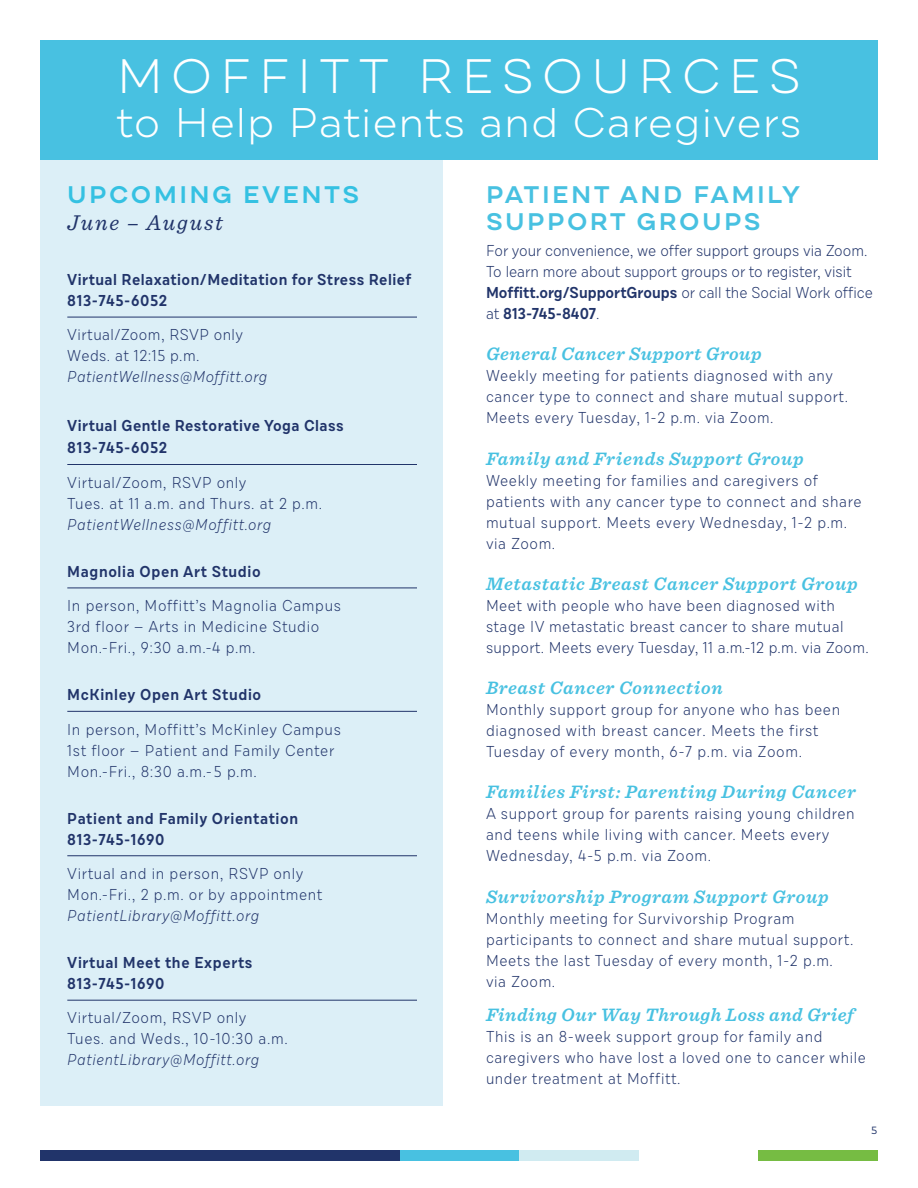
<style>
.page{position:relative;width:918px;height:1188px;background:#fff}
.page>*{position:absolute;margin:0;border:0;box-sizing:border-box;transform-origin:0 0}
.t1{font:300 48.3px "Draft A";letter-spacing:.16em;color:#fff}
.t2{font:300 41.4px "Draft A";letter-spacing:.02em;color:#fff}
.t3{font:600 24px/27px "Draft A";letter-spacing:.1em;color:#48c1e1}
.t4{font:600 24px "Draft A";letter-spacing:.1em;color:#35c1e2}
.t5{font:italic 22.5px "Sentinel";letter-spacing:.08em;color:#21346a}
.t6{font:italic 600 18.75px "Sentinel";letter-spacing:.04em;color:#48c1e1}
.t7{font:300 15.75px/21px "Draft D";letter-spacing:.04em;color:#21346a}
.t8{font:600 15.75px/21px "Draft D";letter-spacing:.035em;color:#21346a}
.t9{font:300 15.75px/21px "Draft D";color:#21346a}
.t10{font:italic 300 15.75px "Draft D";letter-spacing:.04em;color:#21346a}
.t11{font:10.5px "Draft A";color:#21346a}
.s1{font-weight:600}
</style>
<div class="page">
<div style="left:758px;top:1150px;width:120px;height:11px;background:#76bc43"></div>
<div style="left:519px;top:1150px;width:120px;height:11px;background:#d0ebf1"></div>
<div style="left:399px;top:1150px;width:120px;height:11px;background:#48c1e1"></div>
<div style="left:40px;top:1150px;width:360px;height:11px;background:#21346a"></div>
<div style="left:40px;top:150px;width:403px;height:956px;background:#dceff7"></div>
<div style="left:40px;top:40px;width:838px;height:120px;background:#48c1e1"></div>
<hr style="left:67px;top:317px;width:350px;height:1px;background:#21346a">
<hr style="left:67px;top:464px;width:350px;height:1px;background:#21346a">
<hr style="left:67px;top:588px;width:350px;height:1px;background:#21346a">
<hr style="left:67px;top:711px;width:350px;height:1px;background:#21346a">
<hr style="left:67px;top:855px;width:350px;height:1px;background:#21346a">
<hr style="left:67px;top:1000px;width:350px;height:1px;background:#21346a">
<h1 class="t1" style="left:117px;top:46px;width:686px">MOFFITT RESOURCES</h1>
<h2 class="t2" style="left:116px;top:97px;width:687px">to Help Patients and Caregivers</h2>
<h3 class="t4" style="left:67px;top:179px;width:294px">UPCOMING EVENTS</h3>
<h3 class="t5" style="left:67px;top:206px;width:157px">June – August</h3>
<p class="t8" style="left:67px;top:271px;width:346px">Virtual Relaxation/Meditation for Stress Relief<br>813-745-6052</p>
<p class="t7" style="left:67px;top:326px;width:177px">Virtual/Zoom, RSVP only<br>Weds. at 12:15 p.m.</p>
<p class="t10" style="left:67px;top:367px;width:201px">PatientWellness@Moffitt.org</p>
<p class="t8" style="left:67px;top:416px;width:278px;line-height:22.5px">Virtual Gentle Restorative Yoga Class<br>813-745-6052</p>
<p class="t7" style="left:67px;top:473px;width:256px">Virtual/Zoom, RSVP only<br>Tues. at 11 a.m. and Thurs. at 2 p.m.</p>
<p class="t10" style="left:67px;top:515px;width:206px">PatientWellness@Moffitt.org</p>
<p class="t8" style="left:67px;top:562px;width:195px">Magnolia Open Art Studio</p>
<p class="t7" style="left:67px;top:597px;width:275px">In person, Moffitt’s Magnolia Campus<br>3rd floor — Arts in Medicine Studio<br>Mon.-Fri., 9:30 a.m.-4 p.m.</p>
<p class="t8" style="left:67px;top:686px;width:195px">McKinley Open Art Studio</p>
<p class="t7" style="left:67px;top:720px;width:275px">In person, Moffitt’s McKinley Campus<br>1st floor — Patient and Family Center<br>Mon.-Fri., 8:30 a.m.-5 p.m.</p>
<p class="t8" style="left:67px;top:809px;width:232px">Patient and Family Orientation<br>813-745-1690</p>
<p class="t7" style="left:67px;top:865px;width:257px">Virtual and in person, RSVP only<br>Mon.-Fri., 2 p.m. or by appointment</p>
<p class="t10" style="left:67px;top:906px;width:193px">PatientLibrary@Moffitt.org</p>
<p class="t8" style="left:67px;top:954px;width:187px">Virtual Meet the Experts<br>813-745-1690</p>
<p class="t7" style="left:67px;top:1009px;width:222px">Virtual/Zoom, RSVP only<br>Tues. and Weds., 10-10:30 a.m.</p>
<p class="t10" style="left:67px;top:1050px;width:193px">PatientLibrary@Moffitt.org</p>
<h3 class="t3" style="left:486px;top:184px;width:316px">PATIENT AND FAMILY<br>SUPPORT GROUPS</h3>
<p class="t9" style="left:486px;top:241px;width:388px">For your convenience, we offer support groups via Zoom.<br>To learn more about support groups or to register, visit <span class="s1">Moffitt.org/SupportGroups</span> or call the Social Work office at <span class="s1">813-745-8407</span>.</p>
<p class="t6" style="left:486px;top:340px;width:277px">General Cancer Support Group</p>
<p class="t7" style="left:486px;top:367px;width:364px">Weekly meeting for patients diagnosed with any cancer type to connect and share mutual support.<br>Meets every Tuesday, 1-2 p.m. via Zoom.</p>
<p class="t6" style="left:486px;top:444px;width:319px">Family and Friends Support Group</p>
<p class="t7" style="left:486px;top:471px;width:377px">Weekly meeting for families and caregivers of patients with any cancer type to connect and share mutual support. Meets every Wednesday, 1-2 p.m. via Zoom.</p>
<p class="t6" style="left:486px;top:569px;width:373px">Metastatic Breast Cancer Support Group</p>
<p class="t7" style="left:486px;top:596px;width:384px">Meet with people who have been diagnosed with stage IV metastatic breast cancer to share mutual support. Meets every Tuesday, 11 a.m.-12 p.m. via Zoom.</p>
<p class="t6" style="left:486px;top:673px;width:238px">Breast Cancer Connection</p>
<p class="t7" style="left:486px;top:701px;width:356px">Monthly support group for anyone who has been diagnosed with breast cancer. Meets the first<br>Tuesday of every month, 6-7 p.m. via Zoom.</p>
<p class="t6" style="left:486px;top:778px;width:372px">Families First: Parenting During Cancer</p>
<p class="t7" style="left:486px;top:805px;width:370px">A support group for parents raising young children and teens while living with cancer. Meets every<br>Wednesday, 4-5 p.m. via Zoom.</p>
<p class="t6" style="left:486px;top:882px;width:344px">Survivorship Program Support Group</p>
<p class="t7" style="left:486px;top:909px;width:369px">Monthly meeting for Survivorship Program participants to connect and share mutual support.<br>Meets the last Tuesday of every month, 1-2 p.m. via Zoom.</p>
<p class="t6" style="left:486px;top:1000px;width:369px">Finding Our Way Through Loss and Grief</p>
<p class="t7" style="left:486px;top:1028px;width:382px">This is an 8-week support group for family and caregivers who have lost a loved one to cancer while under treatment at Moffitt.</p>
<p class="t11" style="left:871px;top:1124px;width:8px">5</p>
</div>
